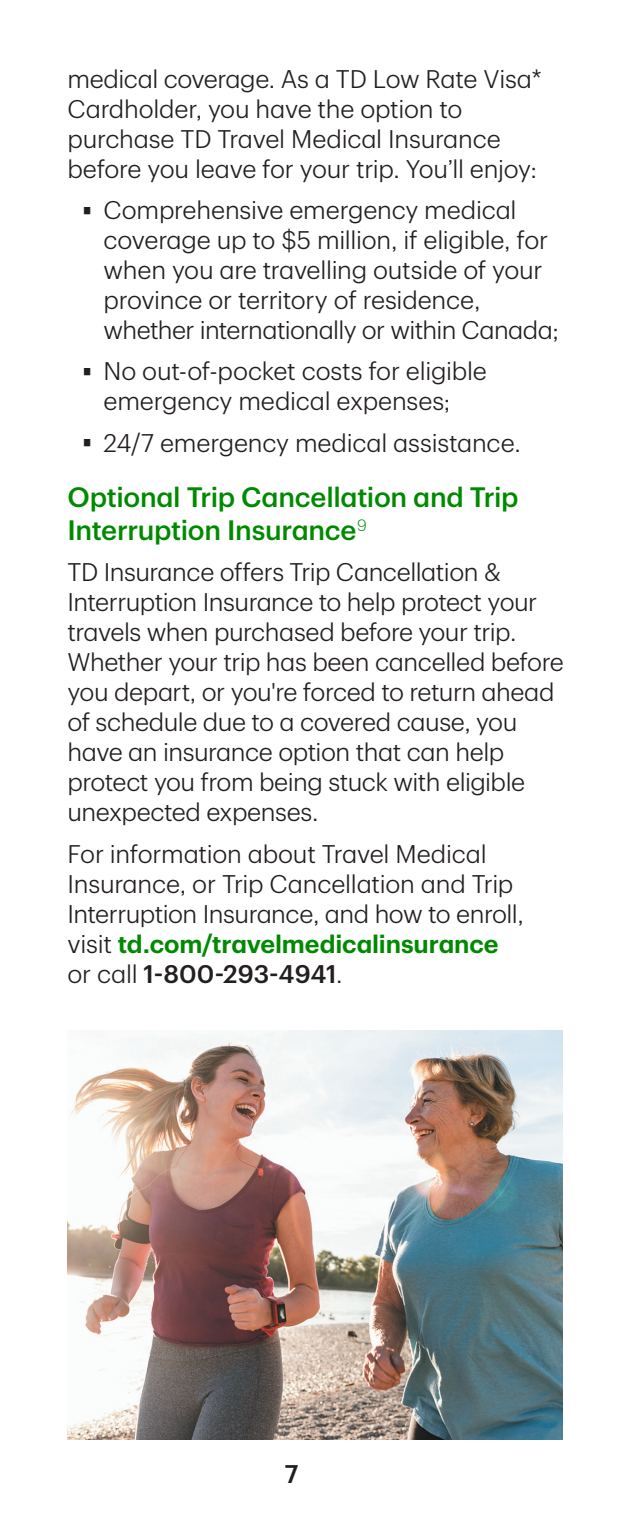
<style>
.page{position:relative;width:630px;height:1530px;background:#fff}
.page>*{position:absolute;margin:0;border:0;box-sizing:border-box;transform-origin:0 0}
.t1{font:500 27.5px/33px "TD Graphik";letter-spacing:-.01em;color:#008a00}
.t2{font:300 25px/30px "TD Graphik";letter-spacing:-.015em;color:#231f20}
.t3{font:500 25px "TD Graphik";color:#231f20}
.s1{font-family:"Titillium";font-weight:100}
.s2{font-weight:600;color:#008a00}
.s3{font-weight:500}
</style>
<div class="page">
<img style="left:68px;top:1030px;width:494px;height:410px">
<p class="t2" style="left:67px;top:62px;width:476px">medical coverage. As a TD Low Rate Visa* Cardholder, you have the option to purchase TD Travel Medical Insurance before you leave for your trip. You’ll enjoy:</p>
<p class="t2" style="left:104px;top:193px;width:457px;text-indent:-22px"><span class="s1">•</span> Comprehensive emergency medical coverage up to $5 million, if eligible, for when you are travelling outside of your province or territory of residence, whether internationally or within Canada;</p>
<p class="t2" style="left:81px;top:354px;width:407px;text-align:center"><span class="s1">•</span> No out-of-pocket costs for eligible emergency medical expenses;</p>
<p class="t2" style="left:81px;top:426px;width:441px"><span class="s1">•</span> 24/7 emergency medical assistance.</p>
<p class="t1" style="left:68px;top:479px;width:453px">Optional Trip Cancellation and Trip<br>Interruption Insurance<sup>9</sup></p>
<p class="t2" style="left:68px;top:555px;width:498px">TD Insurance offers Trip Cancellation &amp; Interruption Insurance to help protect your travels when purchased before your trip.<br>Whether your trip has been cancelled before you depart, or you're forced to return ahead of schedule due to a covered cause, you have an insurance option that can help protect you from being stuck with eligible unexpected expenses.</p>
<p class="t2" style="left:68px;top:837px;width:458px">For information about Travel Medical Insurance, or Trip Cancellation and Trip Interruption Insurance, and how to enroll, visit <span class="s2">td.com/travelmedicalinsurance </span>or call <span class="s3">1-800-293-4941</span>.</p>
<p class="t3" style="left:285px;top:1455px;width:15px">7</p>
</div>
